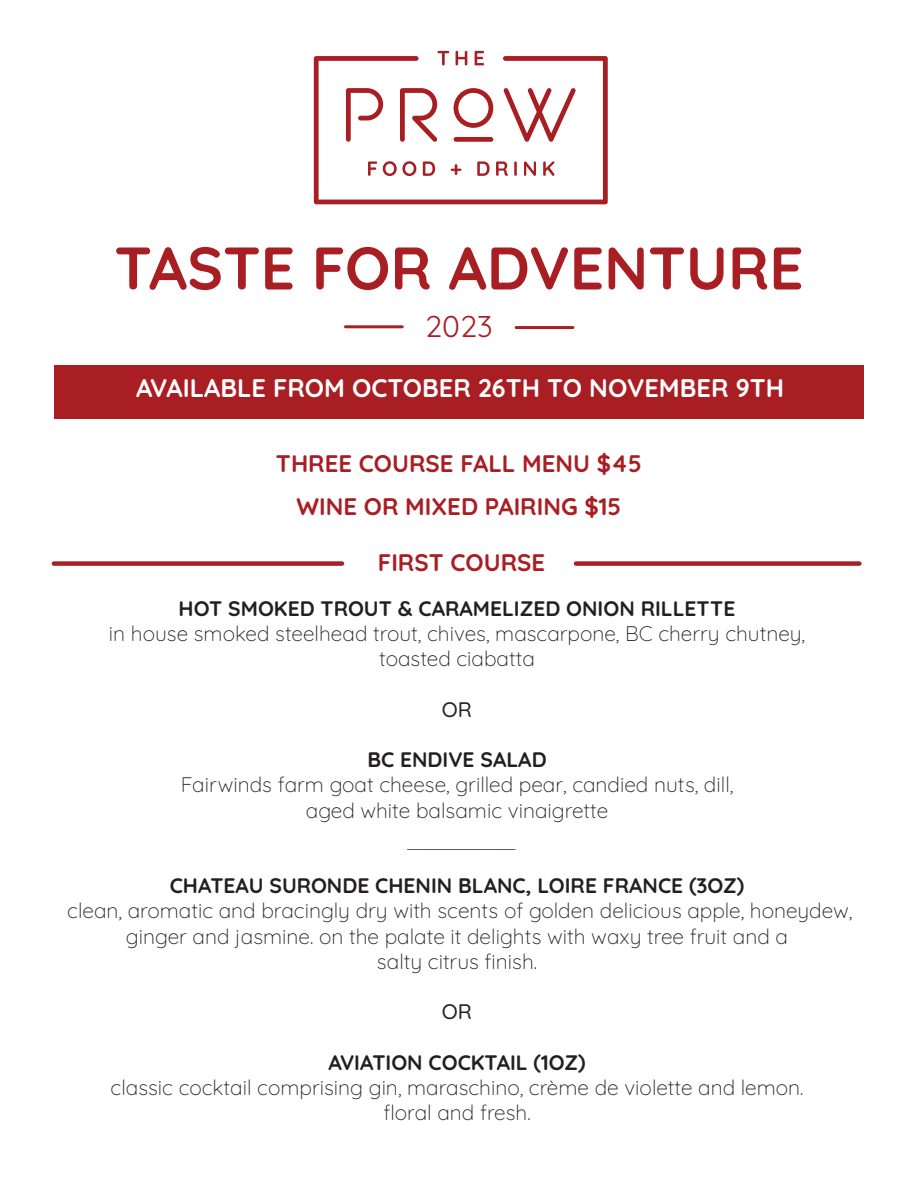
<style>
.page{position:relative;width:918px;height:1188px;background:#fff}
.page>*{position:absolute;margin:0;border:0;box-sizing:border-box;transform-origin:0 0}
.t1{font:700 60px "Quicksand";color:#a81e23}
.t2{font:30px "Quicksand";color:#a81e23}
.t3{font:700 25.5px "Quicksand";color:#fff}
.t4{font:700 24px "Quicksand";color:#a81e23}
.t5{font:300 21px/25.2px "Quicksand";color:#231f20;text-align:center}
.t6{font:700 21px "Quicksand";color:#231f20}
.t7{font:500 21px "Quicksand";color:#231f20}
.t8{font:18px "Times New Roman";color:#231f20}
</style>
<div class="page">
<svg style="left:314px;top:51px;width:294px;height:153px"></svg>
<div style="left:54px;top:366px;width:810px;height:53px;background:#a81e23"></div>
<hr style="left:345px;top:325px;width:57px;height:3px;background:#a81f24">
<hr style="left:516px;top:326px;width:57px;height:3px;background:#a81f24">
<div style="left:576px;top:561px;width:283px;height:5px;background:#a81f24"></div>
<div style="left:54px;top:561px;width:288px;height:5px;background:#a81f24"></div>
<p class="t1" style="left:114px;top:222px;width:691px">TASTE FOR ADVENTURE</p>
<p class="t2" style="left:425px;top:303px;width:69px">2023</p>
<p class="t3" style="left:136px;top:369px;width:649px">AVAILABLE FROM OCTOBER 26TH TO NOVEMBER 9TH</p>
<p class="t4" style="left:276px;top:445px;width:368px">THREE COURSE FALL MENU $45</p>
<p class="t4" style="left:297px;top:488px;width:326px">WINE OR MIXED PAIRING $15</p>
<p class="t4" style="left:378px;top:544px;width:169px">FIRST COURSE</p>
<p class="t6" style="left:179px;top:592px;width:558px">HOT SMOKED TROUT &amp; CARAMELIZED ONION RILLETTE</p>
<p class="t5" style="left:109px;top:619px;width:698px">in house smoked steelhead trout, chives, mascarpone, BC cherry chutney,</p>
<p class="t5" style="left:379px;top:644px;width:157px">toasted ciabatta</p>
<p class="t7" style="left:442px;top:693px;width:32px">OR</p>
<p class="t6" style="left:367px;top:744px;width:181px">BC ENDIVE SALAD</p>
<p class="t5" style="left:181px;top:770px;width:554px">Fairwinds farm goat cheese, grilled pear, candied nuts, dill,</p>
<p class="t5" style="left:306px;top:795px;width:304px">aged white balsamic vinaigrette</p>
<p class="t8" style="left:408px;top:827px;width:109px">____________</p>
<p class="t6" style="left:170px;top:870px;width:576px">CHATEAU SURONDE CHENIN BLANC, LOIRE FRANCE (3OZ)</p>
<p class="t5" style="left:67px;top:896px;width:787px">clean, aromatic and bracingly dry with scents of golden delicious apple, honeydew, ginger and jasmine. on the palate it delights with waxy tree fruit and a</p>
<p class="t5" style="left:377px;top:947px;width:162px">salty citrus finish.</p>
<p class="t7" style="left:442px;top:996px;width:32px">OR</p>
<p class="t6" style="left:329px;top:1046px;width:258px">AVIATION COCKTAIL (1OZ)</p>
<p class="t5" style="left:111px;top:1073px;width:694px">classic cocktail comprising gin, maraschino, crème de violette and lemon.</p>
<p class="t5" style="left:383px;top:1098px;width:149px">floral and fresh.</p>
</div>
